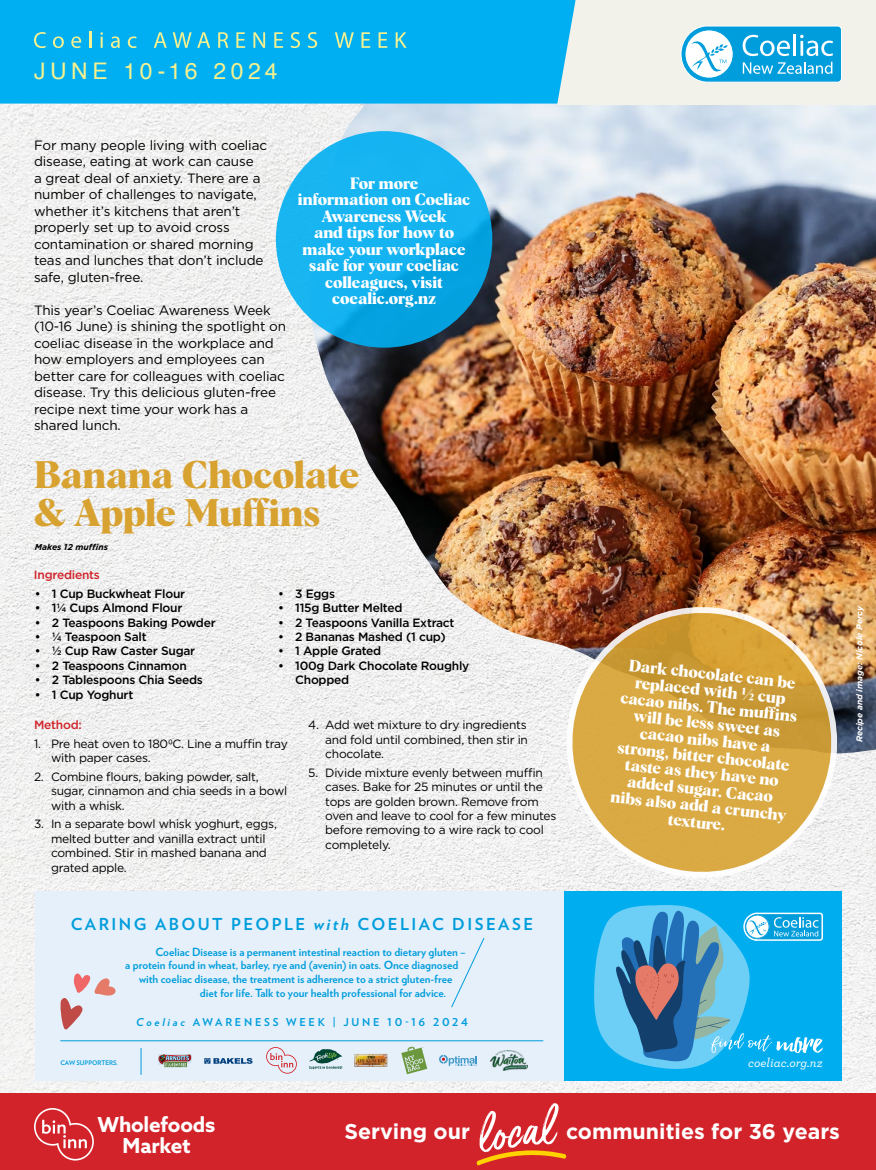
<style>
.page{position:relative;width:876px;height:1170px;background:#fff}
.page>*{position:absolute;margin:0;border:0;box-sizing:border-box;transform-origin:0 0}
.t1{font:700 37.5px/37.5px "Albra";color:#d8a230}
.t2{font:22.8px "Helvetica";letter-spacing:.2em;color:#f6f190}
.t3{font:700 21.3px "Gotham";color:#fff}
.t4{font:700 20.7px/20.9px "Azo Sans";letter-spacing:-.01em;color:#fff;text-align:center}
.t5{font:700 16.5px "Verlag";letter-spacing:.15em;color:#009ddc}
.t6{font:700 16.05px/16.5px "Albra";letter-spacing:-.005em;color:#fff;text-align:center}
.t7{font:13.5px/16.5px "Gotham";letter-spacing:-.01em;color:#000}
.t8{font:italic 500 12.75px "Archer";color:#fff}
.t9{font:12px/14.4px "Gotham";letter-spacing:-.02em;color:#000}
.t10{font:500 12px/14.4px "Gotham";letter-spacing:-.02em;color:#000}
.t11{font:500 12px "Gotham";letter-spacing:-.02em;color:#d2232a}
.t12{font:700 11.25px "Verlag";color:#009ddc}
.t13{font:700 10.8px "Verlag";letter-spacing:.25em;color:#009ddc}
.t14{font:italic 700 8.55px "Gotham";color:#fff}
.t15{font:italic 700 8.55px "Gotham";color:#000}
.t16{font:700 6.3px "Verlag";color:#009ddc}
.s1{font-style:italic}
</style>
<div class="page">
<img style="left:0;top:104px;width:876px;height:988px">
<img style="left:309px;top:104px;width:567px;height:651px">
<div style="left:0;top:0;width:557px;height:104px;background:#00aff2"></div>
<div style="left:276px;top:131px;width:216px;height:216px;background:linear-gradient(to bottom,#1cb9f6,#06a4e2);border-radius:50%"></div>
<svg style="left:557px;top:0;width:319px;height:105px;background:#c0e1e9"></svg>
<svg style="left:34px;top:32px;width:12px;height:16px"></svg>
<svg style="left:53px;top:36px;width:11px;height:12px"></svg>
<svg style="left:71px;top:36px;width:10px;height:12px"></svg>
<svg style="left:89px;top:31px;width:2px;height:17px"></svg>
<svg style="left:100px;top:32px;width:3px;height:16px"></svg>
<svg style="left:111px;top:36px;width:9px;height:12px"></svg>
<svg style="left:128px;top:36px;width:9px;height:12px"></svg>
<svg style="left:154px;top:32px;width:13px;height:16px"></svg>
<svg style="left:173px;top:32px;width:37px;height:16px"></svg>
<svg style="left:218px;top:32px;width:10px;height:16px"></svg>
<svg style="left:236px;top:32px;width:9px;height:16px"></svg>
<svg style="left:253px;top:32px;width:12px;height:16px"></svg>
<svg style="left:274px;top:32px;width:9px;height:16px"></svg>
<svg style="left:291px;top:32px;width:9px;height:16px"></svg>
<svg style="left:308px;top:32px;width:9px;height:16px"></svg>
<svg style="left:335px;top:32px;width:19px;height:16px"></svg>
<svg style="left:361px;top:32px;width:9px;height:16px"></svg>
<svg style="left:379px;top:32px;width:8px;height:16px"></svg>
<svg style="left:396px;top:32px;width:11px;height:16px"></svg>
<div style="left:0;top:1092px;width:876px;height:77px;background:#d3232a"></div>
<svg style="left:34px;top:1108px;width:60px;height:52px"></svg>
<svg style="left:476px;top:1103px;width:90px;height:62px"></svg>
<div style="left:35px;top:890px;width:529px;height:190px;background:#e5f0fa"></div>
<svg style="left:141px;top:1048px;width:1px;height:26px"></svg>
<div style="left:564px;top:890px;width:278px;height:190px;background:#00aeef"></div>
<svg style="left:594px;top:905px;width:229px;height:164px"></svg>
<hr style="left:60px;top:1040px;width:483px;height:1px;background:#009ddc">
<svg style="left:451px;top:938px;width:34px;height:69px"></svg>
<svg style="left:401px;top:1046px;width:26px;height:28px"></svg>
<svg style="left:439px;top:1054px;width:38px;height:11px"></svg>
<img style="left:490px;top:1050px;width:37px;height:20px">
<img style="left:354px;top:1054px;width:33px;height:12px">
<svg style="left:309px;top:1049px;width:33px;height:20px"></svg>
<svg style="left:204px;top:1058px;width:49px;height:5px"></svg>
<svg style="left:266px;top:1047px;width:31px;height:26px"></svg>
<svg style="left:158px;top:1053px;width:33px;height:14px"></svg>
<svg style="left:60px;top:973px;width:56px;height:56px"></svg>
<svg style="left:556px;top:596px;width:291px;height:285px;background:#d4ad66"></svg>
<h2 class="t2" style="left:34px;top:53px;width:245px">JUNE 10-16 2024</h2>
<p class="t7" style="left:34px;top:136px;width:235px">For many people living with coeliac disease, eating at work can cause<br>a great deal of anxiety. There are a number of challenges to navigate, whether it’s kitchens that aren’t properly set up to avoid cross contamination or shared morning teas and lunches that don’t include safe, gluten-free.</p>
<p class="t7" style="left:34px;top:301px;width:254px">This year’s Coeliac Awareness Week (10-16 June) is shining the spotlight on coeliac disease in the workplace and how employers and employees can better care for colleagues with coeliac disease. Try this delicious gluten-free recipe next time your work has a shared lunch.</p>
<h1 class="t1" style="left:34px;top:454px;width:327px">Banana Chocolate &amp; Apple Muffins</h1>
<p class="t15" style="left:35px;top:541px;width:75px">Makes 12 muffins</p>
<h3 class="t6" style="left:298px;top:174px;width:174px">For more<br>information on Coeliac<br>Awareness Week<br>and tips for how to make your workplace safe for your coeliac colleagues, visit coealic.org.nz</h3>
<p class="t11" style="left:34px;top:567px;width:67px">Ingredients</p>
<p class="t10" style="left:35px;top:586px;width:152px">• 1 Cup Buckwheat Flour</p>
<p class="t10" style="left:35px;top:600px;width:149px">• 11/4 Cups Almond Flour</p>
<p class="t10" style="left:35px;top:615px;width:182px">• 2 Teaspoons Baking Powder</p>
<p class="t10" style="left:35px;top:629px;width:113px">• 1/4 Teaspoon Salt</p>
<p class="t10" style="left:35px;top:643px;width:162px">• 1/2 Cup Raw Caster Sugar</p>
<p class="t10" style="left:35px;top:658px;width:153px">• 2 Teaspoons Cinnamon</p>
<p class="t10" style="left:35px;top:672px;width:170px">• 2 Tablespoons Chia Seeds</p>
<p class="t10" style="left:35px;top:687px;width:100px">• 1 Cup Yoghurt</p>
<p class="t10" style="left:278px;top:586px;width:58px">• 3 Eggs</p>
<p class="t10" style="left:278px;top:600px;width:126px">• 115g Butter Melted</p>
<p class="t10" style="left:278px;top:615px;width:178px">• 2 Teaspoons Vanilla Extract</p>
<p class="t10" style="left:278px;top:629px;width:169px">• 2 Bananas Mashed (1 cup)</p>
<p class="t10" style="left:278px;top:643px;width:105px">• 1 Apple Grated</p>
<p class="t10" style="left:295px;top:658px;width:176px;text-indent:-17px">• 100g Dark Chocolate Roughly<br>Chopped</p>
<p class="t11" style="left:34px;top:717px;width:49px">Method:</p>
<p class="t9" style="left:51px;top:736px;width:238px;text-indent:-17px">1. Pre heat oven to 1800C. Line a muffin tray with paper cases.</p>
<p class="t9" style="left:51px;top:769px;width:238px;text-indent:-17px">2. Combine flours, baking powder, salt, sugar, cinnamon and chia seeds in a bowl with a whisk.</p>
<p class="t9" style="left:51px;top:816px;width:227px;text-indent:-17px">3. In a separate bowl whisk yoghurt, eggs, melted butter and vanilla extract until combined. Stir in mashed banana and grated apple.</p>
<p class="t9" style="left:325px;top:717px;width:204px;text-align:justify;text-indent:-17px">4. Add wet mixture to dry ingredients and fold until combined, then stir in chocolate.</p>
<p class="t9" style="left:325px;top:765px;width:233px;text-indent:-17px">5. Divide mixture evenly between muffin cases. Bake for 25 minutes or until the tops are golden brown. Remove from oven and leave to cool for a few minutes before removing to a wire rack to cool completely.</p>
<h3 class="t5" style="left:71px;top:910px;width:464px">CARING ABOUT PEOPLE <span class="s1">with</span> COELIAC DISEASE</h3>
<p class="t12" style="left:155px;top:942px;width:312px">Coeliac Disease is a permanent intestinal reaction to dietary gluten –</p>
<p class="t12" style="left:125px;top:956px;width:335px">a protein found in wheat, barley, rye and (avenin) in oats. Once diagnosed</p>
<p class="t12" style="left:139px;top:970px;width:315px">with coeliac disease, the treatment is adherence to a strict gluten-free</p>
<p class="t12" style="left:200px;top:984px;width:248px">diet for life. Talk to your health professional for advice.</p>
<p class="t16" style="left:60px;top:1058px;width:59px">CAW SUPPORTERS.</p>
<p class="t13" style="left:136px;top:1013px;width:333px"><span class="s1">Coeliac</span> AWARENESS WEEK | JUNE 10-16 2024</p>
<h3 class="t6" style="left:625px;top:655px;width:179px;rotate:6deg">Dark chocolate can be replaced with 1/2 cup cacao nibs. The muff ins will be less sweet as cacao nibs have a strong, bitter chocolate taste as they have no added sugar. Cacao nibs also add a crunchy texture.</h3>
<p class="t14" style="left:854px;top:742px;width:139px;rotate:-90deg">Recipe and image: Nicole Percy</p>
<p class="t8" style="left:748px;top:1053px;width:76px">coeliac.org.nz</p>
<h3 class="t4" style="left:97px;top:1113px;width:120px">Wholefoods<br>Market</h3>
<h3 class="t3" style="left:344px;top:1117px;width:127px">Serving our</h3>
<h3 class="t3" style="left:566px;top:1117px;width:275px">communities for 36 years</h3>
</div>
